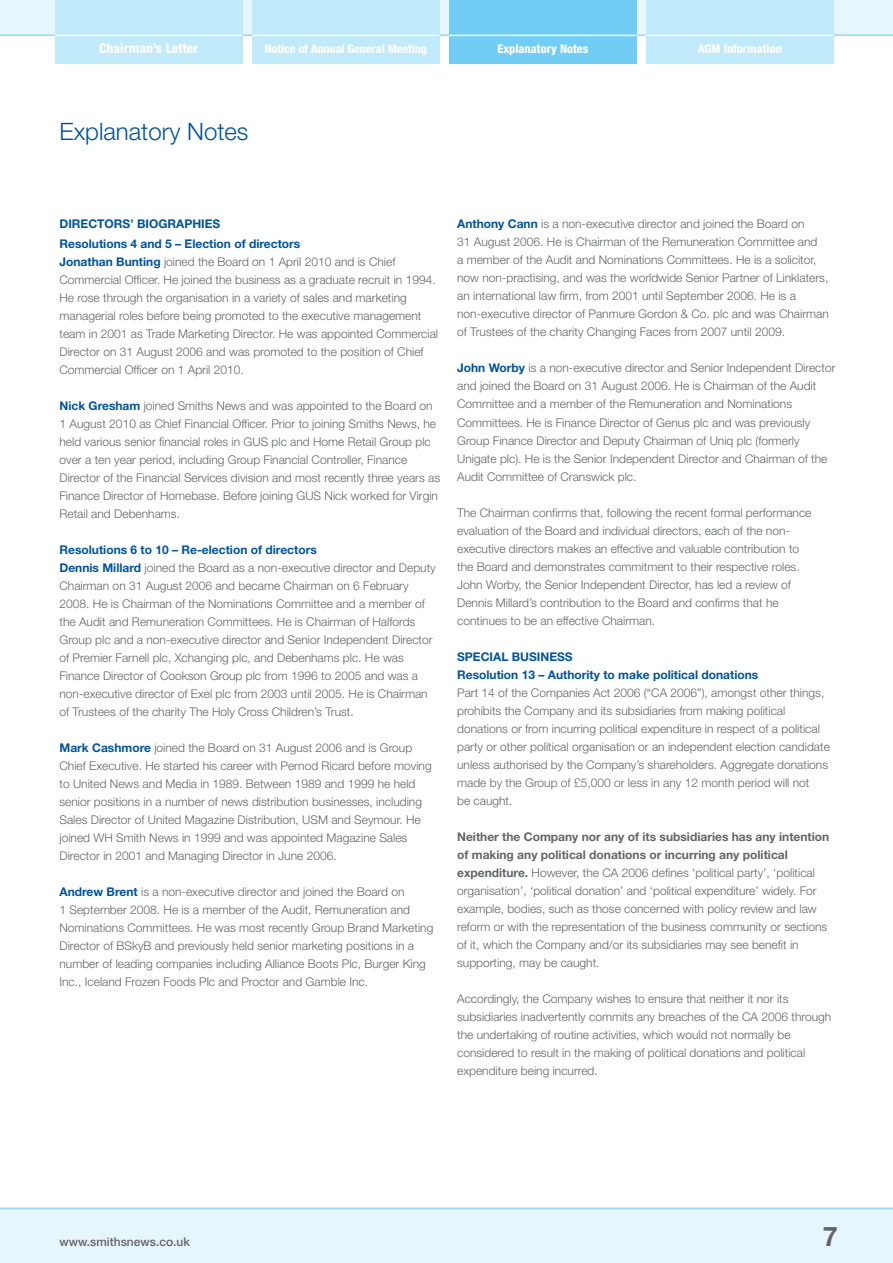
<style>
.page{position:relative;width:893px;height:1263px;background:#fff}
.page>*{position:absolute;margin:0;border:0;box-sizing:border-box;transform-origin:0 0}
.t1{font:700 27px "Helvetica Neue";color:#636466}
.t2{font:300 24px "Helvetica Neue";color:#00539b}
.t3{font:800 condensed 13.5px "Helvetica Neue";color:#fff}
.t4{font:300 12px/18px "Helvetica Neue";color:#636466}
.t5{font:700 12px/19.5px "Helvetica Neue";color:#00539b}
.t6{font:800 condensed 12px "Helvetica Neue";color:#fff}
.t7{font:500 12px "Helvetica Neue";color:#636466}
.s1{font-weight:700;color:#00539b}
.s2{font-weight:700}
</style>
<div class="page">
<div style="left:0;top:0;width:893px;height:34px;background:#e6f6fd"></div>
<hr style="left:0;top:34px;width:893px;height:2px;background:#95daf7">
<div style="left:0;top:1208px;width:893px;height:55px;background:#e6f6fd"></div>
<hr style="left:0;top:1208px;width:893px;height:1px;background:#95daf7">
<div style="left:449px;top:0;width:187px;height:64px;background:#72cdf4"></div>
<hr style="left:449px;top:35px;width:187px;height:1px;background:#fff">
<div style="left:646px;top:0;width:187px;height:64px;background:#c0e9fa"></div>
<hr style="left:646px;top:35px;width:187px;height:1px;background:#fff">
<div style="left:55px;top:0;width:187px;height:64px;background:#c0e9fa"></div>
<hr style="left:55px;top:35px;width:187px;height:1px;background:#fff">
<div style="left:252px;top:0;width:187px;height:64px;background:#c0e9fa"></div>
<hr style="left:252px;top:35px;width:187px;height:1px;background:#fff">
<p class="t3" style="left:99px;top:40px;width:101px">Chairman’s Letter</p>
<p class="t6" style="left:264px;top:41px;width:164px">Notice of Annual General Meeting</p>
<p class="t6" style="left:497px;top:41px;width:92px">Explanatory Notes</p>
<p class="t6" style="left:698px;top:41px;width:86px">AGM Information</p>
<h2 class="t2" style="left:60px;top:117px;width:190px">Explanatory Notes</h2>
<p class="t5" style="left:60px;top:214px;width:242px;text-indent:71px">’ Biographies<br>Resolutions 4 and 5 – Election of directors</p>
<p class="t4" style="left:60px;top:252px;width:380px"><span class="s1">Jonathan Bunting</span> joined the Board on 1 April 2010 and is Chief Commercial Officer. He joined the business as a graduate recruit in 1994.<br>He rose through the organisation in a variety of sales and marketing managerial roles before being promoted to the executive management team in 2001 as Trade Marketing Director. He was appointed Commercial Director on 31 August 2006 and was promoted to the position of Chief Commercial Officer on 1 April 2010.</p>
<p class="t4" style="left:60px;top:396px;width:382px"><span class="s1">Nick Gresham</span> joined Smiths News and was appointed to the Board on 1 August 2010 as Chief Financial Officer. Prior to joining Smiths News, he held various senior financial roles in GUS plc and Home Retail Group plc over a ten year period, including Group Financial Controller, Finance Director of the Financial Services division and most recently three years as Finance Director of Homebase. Before joining GUS Nick worked for Virgin Retail and Debenhams.</p>
<p class="t4" style="left:60px;top:540px;width:378px"><span class="s1">Resolutions 6 to 10 – Re-election of directors<br>Dennis Millard</span> joined the Board as a non-executive director and Deputy Chairman on 31 August 2006 and became Chairman on 6 February 2008. He is Chairman of the Nominations Committee and a member of the Audit and Remuneration Committees. He is Chairman of Halfords Group plc and a non-executive director and Senior Independent Director of Premier Farnell plc, Xchanging plc, and Debenhams plc. He was Finance Director of Cookson Group plc from 1996 to 2005 and was a non-executive director of Exel plc from 2003 until 2005. He is Chairman of Trustees of the charity The Holy Cross Children’s Trust.</p>
<p class="t4" style="left:60px;top:738px;width:374px"><span class="s1">Mark Cashmore</span> joined the Board on 31 August 2006 and is Group Chief Executive. He started his career with Pernod Ricard before moving to United News and Media in 1989. Between 1989 and 1999 he held senior positions in a number of news distribution businesses, including Sales Director of United Magazine Distribution, USM and Seymour. He joined WH Smith News in 1999 and was appointed Magazine Sales Director in 2001 and Managing Director in June 2006.</p>
<p class="t4" style="left:60px;top:882px;width:375px"><span class="s1">Andrew Brent</span> is a non-executive director and joined the Board on<br>1 September 2008. He is a member of the Audit, Remuneration and Nominations Committees. He was most recently Group Brand Marketing Director of BSkyB and previously held senior marketing positions in a number of leading companies including Alliance Boots Plc, Burger King Inc., Iceland Frozen Foods Plc and Proctor and Gamble Inc.</p>
<p class="t5" style="left:60px;top:214px;width:18px">Directors</p>
<p class="t4" style="left:457px;top:215px;width:373px"><span class="s1">Anthony Cann</span> is a non-executive director and joined the Board on<br>31 August 2006. He is Chairman of the Remuneration Committee and<br>a member of the Audit and Nominations Committees. He is a solicitor, now non-practising, and was the worldwide Senior Partner of Linklaters, an international law firm, from 2001 until September 2006. He is a non-executive director of Panmure Gordon &amp; Co. plc and was Chairman of Trustees of the charity Changing Faces from 2007 until 2009.</p>
<p class="t4" style="left:457px;top:359px;width:380px"><span class="s1">John Worby</span> is a non-executive director and Senior Independent Director and joined the Board on 31 August 2006. He is Chairman of the Audit Committee and a member of the Remuneration and Nominations Committees. He is Finance Director of Genus plc and was previously Group Finance Director and Deputy Chairman of Uniq plc (formerly Unigate plc). He is the Senior Independent Director and Chairman of the Audit Committee of Cranswick plc.</p>
<p class="t4" style="left:457px;top:503px;width:356px">The Chairman confirms that, following the recent formal performance evaluation of the Board and individual directors, each of the non&shy;executive directors makes an effective and valuable contribution to the Board and demonstrates commitment to their respective roles.<br>John Worby, the Senior Independent Director, has led a review of Dennis Millard’s contribution to the Board and confirms that he continues to be an effective Chairman.</p>
<p class="t5" style="left:457px;top:646px;width:16px">Special</p>
<p class="t5" style="left:457px;top:647px;width:303px;line-height:18px;text-indent:55px">Business<br>Resolution 13 – Authority to make political donations</p>
<p class="t4" style="left:457px;top:683px;width:374px">Part 14 of the Companies Act 2006 (“CA 2006”), amongst other things, prohibits the Company and its subsidiaries from making political donations or from incurring political expenditure in respect of a political party or other political organisation or an independent election candidate unless authorised by the Company’s shareholders. Aggregate donations made by the Group of £5,000 or less in any 12 month period will not<br>be caught.</p>
<p class="t4" style="left:457px;top:827px;width:374px"><span class="s2">Neither the Company nor any of its subsidiaries has any intention of making any political donations or incurring any political expenditure.</span> However, the CA 2006 defines ‘political party’, ‘political organisation’, ‘political donation’ and ‘political expenditure’ widely. For example, bodies, such as those concerned with policy review and law reform or with the representation of the business community or sections of it, which the Company and/or its subsidiaries may see benefit in supporting, may be caught.</p>
<p class="t4" style="left:457px;top:989px;width:376px">Accordingly, the Company wishes to ensure that neither it nor its subsidiaries inadvertently commits any breaches of the CA 2006 through the undertaking of routine activities, which would not normally be considered to result in the making of political donations and political expenditure being incurred.</p>
<p class="t7" style="left:60px;top:1234px;width:132px">www.smithsnews.co.uk</p>
<h1 class="t1" style="left:823px;top:1220px;width:17px">7</h1>
</div>
